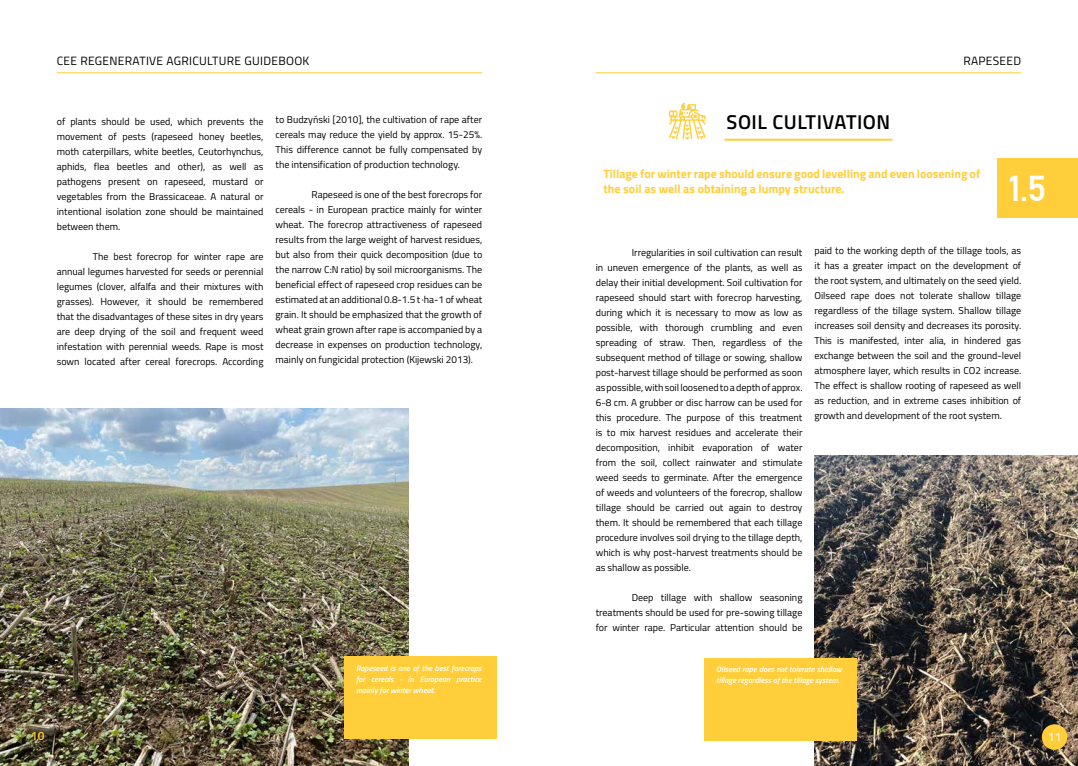
<style>
.page{position:relative;width:1078px;height:766px;background:#fff}
.page>*{position:absolute;margin:0;border:0;box-sizing:border-box;transform-origin:0 0}
.t1{font:36px "Alte DIN1451 Mittelschriftgepraegt";color:#fff}
.t2{font:600 20px "Titillium";letter-spacing:.025em;color:#000}
.t3{font:700 12px/15px "Titillium";color:#ffce3a}
.t4{font:12px "Titillium";letter-spacing:.025em;color:#000}
.t5{font:600 12px "Titillium";color:#ffce3a}
.t6{font:12px "Titillium";color:#fff}
.t7{font:10px/15px "Titillium";color:#000;text-align:justify}
.t8{font:italic 600 8px/11px "Titillium";color:#fff;text-align:justify}
</style>
<div class="page">
<img style="left:0;top:408px;width:408px;height:357px">
<div style="left:344px;top:656px;width:152px;height:82px;background:#ffce3a"></div>
<hr style="left:724px;top:139px;width:168px;height:2px;background:#ffce3a">
<div style="left:997px;top:158px;width:80px;height:59px;background:#ffce3a"></div>
<img style="left:814px;top:455px;width:263px;height:310px">
<div style="left:704px;top:658px;width:152px;height:82px;background:#ffce3a"></div>
<svg style="left:668px;top:103px;width:37px;height:37px"></svg>
<div style="left:1041px;top:724px;width:26px;height:25px;background:#ffce3a;border-radius:50%"></div>
<hr style="left:57px;top:72px;width:425px;height:1px;background:#ffce3a">
<hr style="left:595px;top:72px;width:425px;height:1px;background:#ffce3a">
<p class="t4" style="left:57px;top:52px;width:254px">CEE REGENERATIVE AGRICULTURE GUIDEBOOK</p>
<p class="t7" style="left:57px;top:113px;width:208px">of plants should be used, which prevents the movement of pests (rapeseed honey beetles, moth caterpillars, white beetles, Ceutorhynchus, aphids, flea beetles and other), as well as pathogens present on rapeseed, mustard or vegetables from the Brassicaceae. A natural or intentional isolation zone should be maintained between them.</p>
<p class="t7" style="left:57px;top:248px;width:208px;text-indent:36px">The best forecrop for winter rape are annual legumes harvested for seeds or perennial legumes (clover, alfalfa and their mixtures with grasses). However, it should be remembered that the disadvantages of these sites in dry years are deep drying of the soil and frequent weed infestation with perennial weeds. Rape is most sown located after cereal forecrops. According</p>
<p class="t7" style="left:275px;top:112px;width:208px">to Budzyński [2010], the cultivation of rape after cereals may reduce the yield by approx. 15-25%.<br>This difference cannot be fully compensated by the intensification of production technology.</p>
<p class="t7" style="left:275px;top:187px;width:208px;text-indent:36px">Rapeseed is one of the best forecrops for cereals - in European practice mainly for winter wheat. The forecrop attractiveness of rapeseed results from the large weight of harvest residues, but also from their quick decomposition (due to the narrow C:N ratio) by soil microorganisms. The beneficial effect of rapeseed crop residues can be estimated at an additional 0.8-1.5 t ·ha-1 of wheat grain. It should be emphasized that the growth of wheat grain grown after rape is accompanied by a decrease in expenses on production technology, mainly on fungicidal protection (Kijewski 2013).</p>
<p class="t8" style="left:356px;top:662px;width:127px">Rapeseed is one of the best forecrops for cereals - in European practice mainly for winter wheat.</p>
<h2 class="t2" style="left:726px;top:107px;width:165px">SOIL CULTIVATION</h2>
<p class="t4" style="left:963px;top:52px;width:59px">RAPESEED</p>
<p class="t3" style="left:603px;top:165px;width:378px">Tillage for winter rape should ensure good levelling and even loosening of the soil as well as obtaining a lumpy structure.</p>
<h1 class="t1" style="left:1007px;top:167px;width:40px">1.5</h1>
<p class="t7" style="left:595px;top:244px;width:208px;text-indent:36px">Irregularities in soil cultivation can result in uneven emergence of the plants, as well as delay their initial development. Soil cultivation for rapeseed should start with forecrop harvesting, during which it is necessary to mow as low as possible, with thorough crumbling and even spreading of straw. Then, regardless of the subsequent method of tillage or sowing, shallow post-harvest tillage should be performed as soon as possible, with soil loosened to a depth of approx.<br>6-8 cm. A grubber or disc harrow can be used for this procedure. The purpose of this treatment is to mix harvest residues and accelerate their decomposition, inhibit evaporation of water from the soil, collect rainwater and stimulate weed seeds to germinate. After the emergence of weeds and volunteers of the forecrop, shallow tillage should be carried out again to destroy them. It should be remembered that each tillage procedure involves soil drying to the tillage depth, which is why post-harvest treatments should be as shallow as possible.</p>
<p class="t7" style="left:595px;top:589px;width:208px;text-indent:36px">Deep tillage with shallow seasoning treatments should be used for pre-sowing tillage for winter rape. Particular attention should be</p>
<p class="t7" style="left:814px;top:243px;width:208px">paid to the working depth of the tillage tools, as it has a greater impact on the development of the root system, and ultimately on the seed yield.<br>Oilseed rape does not tolerate shallow tillage regardless of the tillage system. Shallow tillage increases soil density and decreases its porosity.<br>This is manifested, inter alia, in hindered gas exchange between the soil and the ground-level atmosphere layer, which results in CO2 increase.<br>The effect is shallow rooting of rapeseed as well as reduction, and in extreme cases inhibition of growth and development of the root system.</p>
<p class="t8" style="left:716px;top:663px;width:127px">Oilseed rape does not tolerate shallow tillage regardless of the tillage system.</p>
<p class="t5" style="left:31px;top:726px;width:15px">10</p>
<p class="t6" style="left:1047px;top:728px;width:15px">11</p>
</div>
